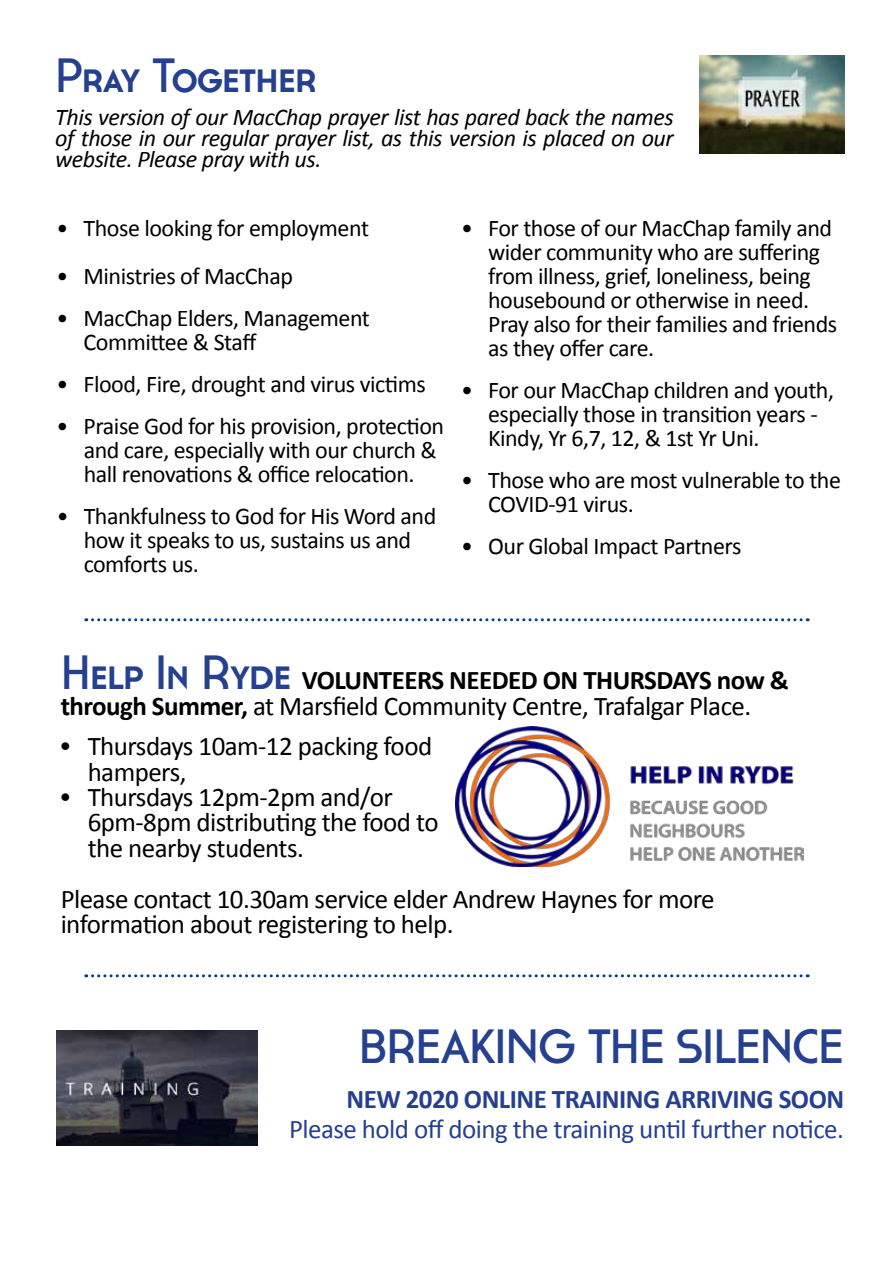
<style>
.page{position:relative;width:893px;height:1263px;background:#fff}
.page>*{position:absolute;margin:0;border:0;box-sizing:border-box;transform-origin:0 0}
.t1{font:48px "Cassannet";letter-spacing:-.02em;color:#25408f}
.t2{font:27px/25.5px "Calibri";letter-spacing:-.02em;color:#000}
.t3{font:700 27px/25.5px "Calibri";letter-spacing:-.02em;color:#000}
.t4{font:27px "Calibri";letter-spacing:-.02em;color:#25408f}
.t5{font:700 27px "Calibri";letter-spacing:-.02em;color:#25408f}
.t6{font:24px/24px "Calibri";letter-spacing:-.02em;color:#000}
.t7{font:italic 24px/21px "Calibri";letter-spacing:-.02em;color:#000;text-align:justify}
.s1{font-family:"Cassannet";font-weight:400;font-size:48px;color:#25408f}
.s2{font-weight:400}
.s3{font-family:"Times"}
</style>
<div class="page">
<img style="left:699px;top:56px;width:145px;height:97px">
<img style="left:456px;top:726px;width:347px;height:141px">
<img style="left:57px;top:1030px;width:200px;height:115px">
<svg style="left:86px;top:618px;width:715px;height:3px"></svg>
<svg style="left:86px;top:974px;width:715px;height:3px"></svg>
<h1 class="t1" style="left:55px;top:46px;width:263px">Pray Together</h1>
<p class="t7" style="left:55px;top:105px;width:620px">This version of our MacChap prayer list has pared back the names of those in our regular prayer list, as this version is placed on our website. Please pray with us.</p>
<p class="t6" style="left:57px;top:216px;width:314px">• Those looking for employment</p>
<p class="t6" style="left:57px;top:264px;width:238px">• Ministries of MacChap</p>
<p class="t6" style="left:84px;top:306px;width:288px;text-indent:-27px">• MacChap Elders, Management<br>Committee &amp; Staff</p>
<p class="t6" style="left:57px;top:372px;width:371px">• Flood, Fire, drought and virus victims</p>
<p class="t6" style="left:84px;top:414px;width:362px;text-indent:-27px">• Praise God for his provision, protection and care, especially with our church &amp; hall renovations &amp; office relocation.</p>
<p class="t6" style="left:84px;top:504px;width:354px;text-indent:-27px">• Thankfulness to God for His Word and how it speaks to us, sustains us and comforts us.</p>
<p class="t6" style="left:488px;top:216px;width:351px;text-indent:-27px">• For those of our MacChap family and wider community who are suffering from illness, grief, loneliness, being housebound or otherwise in need.<br>Pray also for their families and friends as they offer care.</p>
<p class="t6" style="left:488px;top:378px;width:347px;text-indent:-27px">• For our MacChap children and youth, especially those in transition years -<br>Kindy, Yr 6,7, 12, &amp; 1st Yr Uni.</p>
<p class="t6" style="left:488px;top:468px;width:354px;text-indent:-27px">• Those who are most vulnerable to the<br>COVID-91 virus.</p>
<p class="t6" style="left:461px;top:534px;width:282px">• Our Global Impact Partners</p>
<p class="t3" style="left:61px;top:667px;width:730px"><span class="s1">Help In Ryde</span> VOLUNTEERS NEEDED ON THURSDAYS now &amp; through Summer, <span class="s2">at Marsfield Community Centre, Trafalgar Place.</span></p>
<p class="t2" style="left:88px;top:733px;width:346px;text-indent:-27px"><span class="s3">•</span> Thursdays 10am-12 packing food hampers,</p>
<p class="t2" style="left:88px;top:784px;width:352px;text-indent:-27px"><span class="s3">•</span> Thursdays 12pm-2pm and/or<br>6pm-8pm distributing the food to the nearby students.</p>
<p class="t2" style="left:61px;top:886px;width:655px">Please contact 10.30am service elder Andrew Haynes for more information about registering to help.</p>
<h1 class="t1" style="left:359px;top:1018px;width:486px">BREAKING THE SILENCE</h1>
<p class="t5" style="left:346px;top:1082px;width:499px">NEW 2020 ONLINE TRAINING ARRIVING SOON</p>
<p class="t4" style="left:289px;top:1112px;width:556px">Please hold off doing the training until further notice.</p>
</div>
